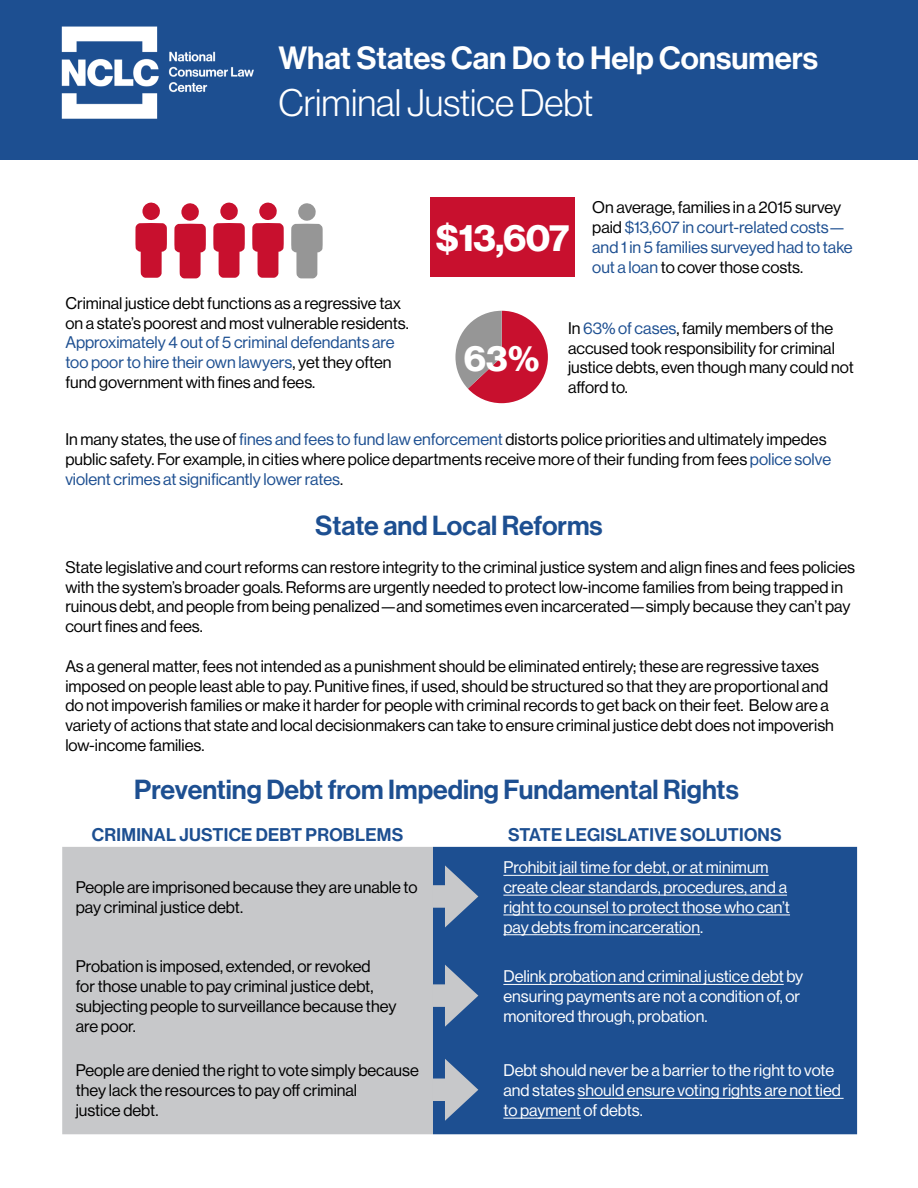
<style>
.page{position:relative;width:918px;height:1188px;background:#fff}
.page>*{position:absolute;margin:0;border:0;box-sizing:border-box;transform-origin:0 0}
.t1{font:37.5px "N Haas Grotesk DS Pro 45 Lt";color:#fff}
.t2{font:37.5px "N Haas Grotesk DS Pro 75 Bd";color:#fff}
.t3{font:36px "N Haas Grotesk DS Pro 75 Bd";color:#fff}
.t4{font:31.5px "N Haas Grotesk DS Pro 65 Md";color:#fff}
.t5{font:27px "N Haas Grotesk DS Pro 65 Md";color:#1d4f91}
.t6{font:18px "N Haas Grotesk DS Pro 65 Md";letter-spacing:.015em;color:#1d4f91}
.t7{font:16.5px/19.8px "N Haas Grotesk DS Pro 55 Rg";color:#000}
.t8{font:16.5px/19.8px "N Haas Grotesk DS Pro 55 Rg";color:#fff}
.t9{font:16.5px/19.8px "N Haas Grotesk DS Pro 55 Rg";color:#1d4f91}
.s1{color:#000}
.s2{color:#1d4f91}
</style>
<div class="page">
<div style="left:0;top:0;width:918px;height:160px;background:#1d4f91"></div>
<div style="left:62px;top:847px;width:371px;height:287px;background:#c7c8ca"></div>
<div style="left:433px;top:847px;width:424px;height:287px;background:#1d4f91"></div>
<div style="left:433px;top:885px;width:24px;height:23px;background:#c7c8ca"></div>
<svg style="left:445px;top:865px;width:33px;height:62px;background:#728cad"></svg>
<hr style="left:503px;top:875px;width:266px;height:1px;background:#fff">
<hr style="left:503px;top:895px;width:284px;height:1px;background:#fff">
<hr style="left:503px;top:915px;width:287px;height:1px;background:#fff">
<hr style="left:503px;top:934px;width:197px;height:1px;background:#fff">
<div style="left:433px;top:984px;width:24px;height:23px;background:#c7c8ca"></div>
<svg style="left:445px;top:965px;width:33px;height:62px;background:#728cad"></svg>
<hr style="left:503px;top:984px;width:281px;height:1px;background:#fff">
<div style="left:433px;top:1079px;width:24px;height:22px;background:#c7c8ca"></div>
<svg style="left:445px;top:1059px;width:33px;height:62px;background:#728cad"></svg>
<hr style="left:578px;top:1098px;width:266px;height:1px;background:#fff">
<hr style="left:503px;top:1118px;width:78px;height:1px;background:#fff">
<svg style="left:213px;top:202px;width:32px;height:76px"></svg>
<svg style="left:291px;top:203px;width:32px;height:75px"></svg>
<svg style="left:252px;top:202px;width:32px;height:76px"></svg>
<svg style="left:174px;top:203px;width:32px;height:75px"></svg>
<svg style="left:135px;top:202px;width:32px;height:76px"></svg>
<img style="left:61px;top:26px;width:193px;height:93px">
<div style="left:430px;top:197px;width:145px;height:79px;background:#c8102e"></div>
<svg style="left:455px;top:310px;width:93px;height:94px"></svg>
<h3 class="t4" style="left:278px;top:40px;width:541px">What States Can Do to Help Consumers</h3>
<h1 class="t1" style="left:278px;top:82px;width:317px">Criminal Justice Debt</h1>
<p class="t7" style="left:65px;top:293px;width:345px">Criminal justice debt functions as a regressive tax on a state’s poorest and most vulnerable residents.</p>
<p class="t9" style="left:65px;top:333px;width:331px">Approximately 4 out of 5 criminal defendants are too poor to hire their own lawyers<span class="s1">, yet they often fund government with fines and fees.</span></p>
<h1 class="t2" style="left:436px;top:216px;width:135px">$13,607</h1>
<p class="t9" style="left:592px;top:198px;width:262px"><span class="s1">On average, families in a 2015 survey paid</span> $13,607 in court-related costs— and 1 in 5 families surveyed had to take out a loan <span class="s1">to cover those costs.</span></p>
<h2 class="t3" style="left:464px;top:337px;width:77px">63%</h2>
<p class="t7" style="left:568px;top:318px;width:287px">In <span class="s2">63% of cases</span>, family members of the accused took responsibility for criminal justice debts, even though many could not afford to.</p>
<p class="t7" style="left:65px;top:430px;width:767px">In many states, the use of <span class="s2">fines and fees to fund law enforcement</span> distorts police priorities and ultimately impedes public safety. For example, in cities where police departments receive more of their funding from fees <span class="s2">police solve violent crimes at significantly lower rates</span>.</p>
<h3 class="t5" style="left:315px;top:510px;width:289px">State and Local Reforms</h3>
<p class="t7" style="left:65px;top:557px;width:791px">State legislative and court reforms can restore integrity to the criminal justice system and align fines and fees policies with the system’s broader goals. Reforms are urgently needed to protect low-income families from being trapped in ruinous debt, and people from being penalized—and sometimes even incarcerated—simply because they can’t pay court fines and fees.</p>
<p class="t7" style="left:65px;top:656px;width:770px">As a general matter, fees not intended as a punishment should be eliminated entirely; these are regressive taxes imposed on people least able to pay. Punitive fines, if used, should be structured so that they are proportional and do not impoverish families or make it harder for people with criminal records to get back on their feet. Below are a variety of actions that state and local decisionmakers can take to ensure criminal justice debt does not impoverish low-income families.</p>
<h3 class="t5" style="left:134px;top:774px;width:606px">Preventing Debt from Impeding Fundamental Rights</h3>
<p class="t6" style="left:92px;top:824px;width:310px">cri minal justice debt problems</p>
<p class="t6" style="left:508px;top:824px;width:272px">State Legislative Solutions</p>
<p class="t7" style="left:76px;top:877px;width:343px">People are imprisoned because they are unable to pay criminal justice debt.</p>
<p class="t8" style="left:503px;top:858px;width:288px">Prohibit jail time for debt, or at minimum create clear standards, procedures, and a right to counsel to protect those who can’t pay debts from incarceration.</p>
<p class="t7" style="left:76px;top:957px;width:322px">Probation is imposed, extended, or revoked<br>for those unable to pay criminal justice debt, subjecting people to surveillance because they are poor.</p>
<p class="t8" style="left:503px;top:967px;width:301px">Delink probation and criminal justice debt by ensuring payments are not a condition of, or monitored through, probation.</p>
<p class="t7" style="left:76px;top:1061px;width:345px">People are denied the right to vote simply because they lack the resources to pay off criminal<br>justice debt.</p>
<p class="t8" style="left:503px;top:1061px;width:339px">Debt should never be a barrier to the right to vote and states should ensure voting rights are not tied to payment of debts.</p>
</div>
